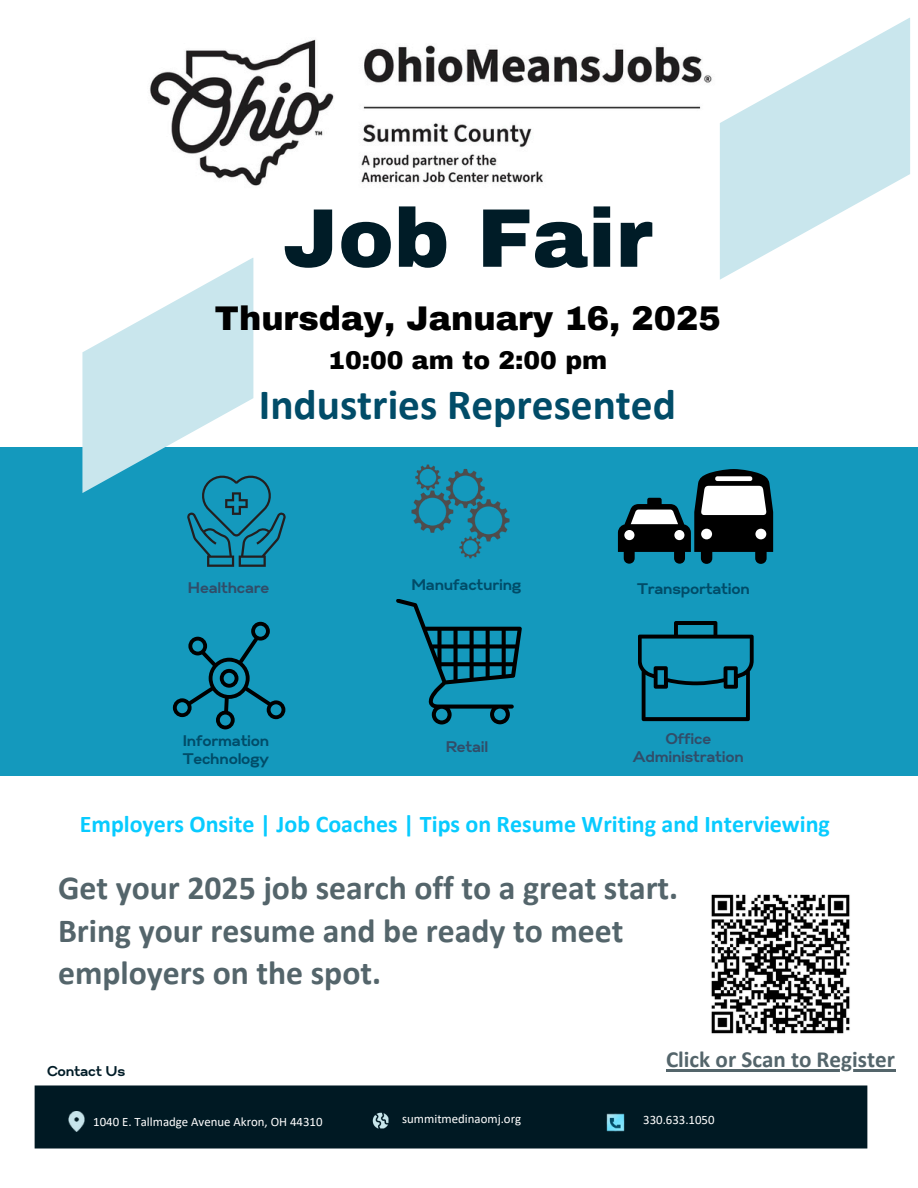
<style>
.page{position:relative;width:918px;height:1188px;background:#fff}
.page>*{position:absolute;margin:0;border:0;box-sizing:border-box;transform-origin:0 0}
.t1{font:900 83.25px "Archivo";color:#001c27}
.t2{font:700 43.35px "Calibri";color:#014c68}
.t3{font:700 33.75px/42.8px "Calibri";color:#54656b}
.t4{font:900 33.45px "Archivo";color:#000}
.t5{font:900 25.05px "Archivo";color:#000}
.t6{font:700 24px "Calibri";color:#08cbff}
.t7{font:700 23.1px "Calibri";color:#54656b}
.t8{font:700 15.45px/18px "Gabriel Sans";color:#014c68}
.t9{font:700 15.45px/18px "Gabriel Sans";color:#314d69;text-align:center}
.t10{font:700 14.1px "Gabriel Sans";color:#001c27}
.t11{font:12.9px "Calibri";color:#fff}
.t12{font:12.75px "Calibri";color:#fff}
</style>
<div class="page">
<div style="left:0;top:448px;width:918px;height:327px;background:#1499bd"></div>
<div style="left:34px;top:1085px;width:834px;height:64px;background:#001923"></div>
<img style="left:69px;top:1111px;width:15px;height:20px">
<img style="left:600px;top:1106px;width:31px;height:33px">
<svg style="left:173px;top:622px;width:112px;height:107px"></svg>
<svg style="left:82px;top:258px;width:204px;height:309px"></svg>
<svg style="left:396px;top:599px;width:126px;height:125px"></svg>
<img style="left:411px;top:464px;width:99px;height:95px">
<svg style="left:638px;top:621px;width:116px;height:100px"></svg>
<svg style="left:618px;top:469px;width:155px;height:95px"></svg>
<img style="left:150px;top:39px;width:562px;height:147px">
<svg style="left:720px;top:18px;width:190px;height:262px;fill:#c9e6ed"></svg>
<img style="left:711px;top:894px;width:139px;height:140px">
<hr style="left:666px;top:1069px;width:229px;height:3px;background:#54656b">
<h4 class="t1" style="left:283px;top:194px;width:371px">Job Fair</h4>
<h4 class="t4" style="left:215px;top:300px;width:507px">Thursday, January 16, 2025</h4>
<h4 class="t5" style="left:328px;top:347px;width:281px">10:00 am to 2:00 pm</h4>
<h4 class="t2" style="left:259px;top:386px;width:419px">Industries Represented</h4>
<p class="t9" style="left:188px;top:580px;width:83px">Healthcare</p>
<h4 class="t8" style="left:412px;top:576px;width:111px">Manufacturing</h4>
<h4 class="t8" style="left:637px;top:581px;width:114px">Transportation</h4>
<h2 class="t8" style="left:183px;top:732px;width:88px">Information<br>Technology</h2>
<h4 class="t9" style="left:446px;top:738px;width:44px">Retail</h4>
<p class="t9" style="left:633px;top:731px;width:112px">Office<br>Administration</p>
<h4 class="t6" style="left:80px;top:814px;width:752px">Employers Onsite | Job Coaches | Tips on Resume Writing and Interviewing</h4>
<h4 class="t3" style="left:58px;top:869px;width:622px">Get your 2025 job search off to a great start.<br>Bring your resume and be ready to meet employers on the spot.</h4>
<h3 class="t10" style="left:47px;top:1065px;width:80px">Contact Us</h3>
<h4 class="t7" style="left:666px;top:1050px;width:230px">Click or Scan to Register</h4>
<h3 class="t11" style="left:93px;top:1117px;width:231px">1040 E. Tallmadge Avenue Akron, OH 44310</h3>
<h1 class="t12" style="left:402px;top:1113px;width:120px">summitmedinaomj.org</h1>
<p class="t12" style="left:643px;top:1115px;width:73px">330.633.1050</p>
</div>
